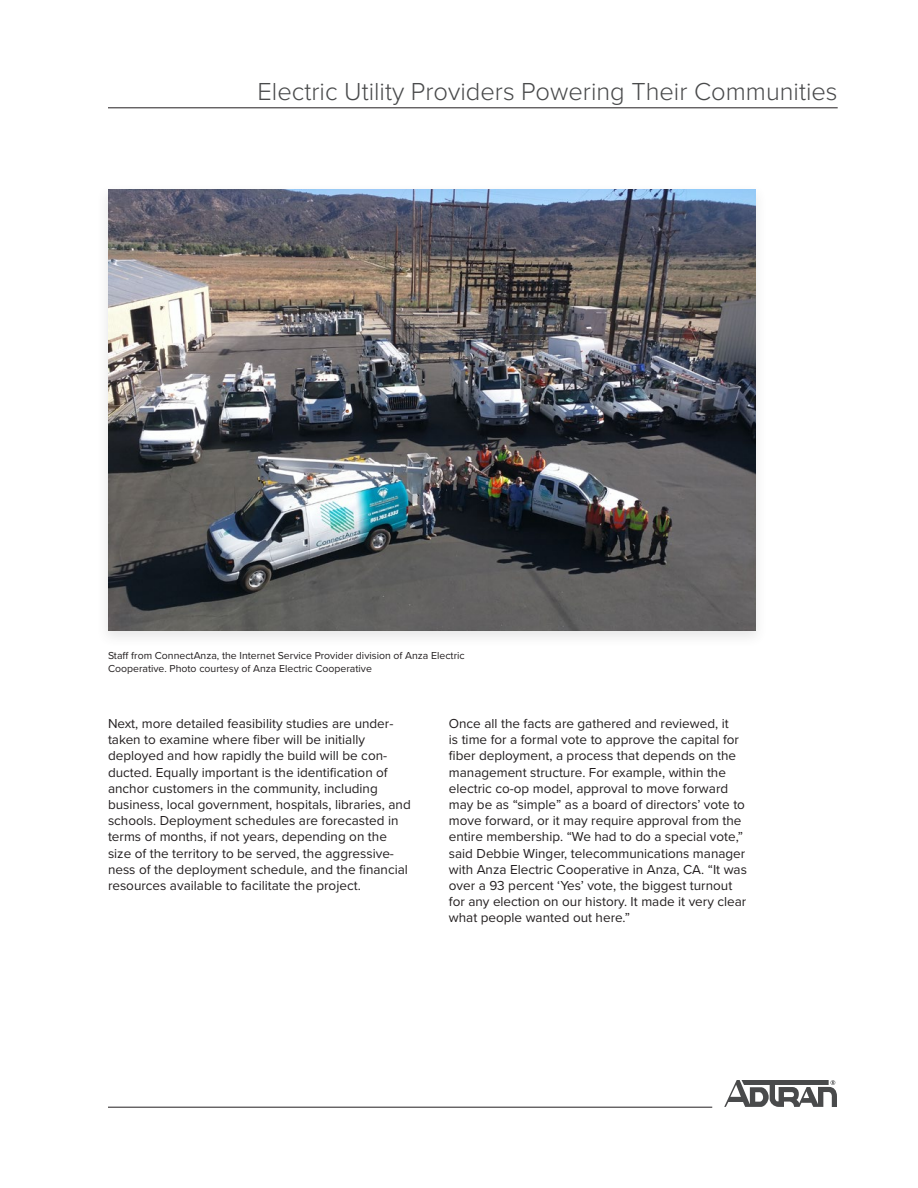
<style>
.page{position:relative;width:918px;height:1188px;background:#fff}
.page>*{position:absolute;margin:0;border:0;box-sizing:border-box;transform-origin:0 0}
.t1{font:300 25.5px "Proxima Nova";color:#494a4b}
.Body_Copy{font:13.5px/16.2px "Proxima Nova";color:#231f20}
.t2{font:10.5px/12.6px "Proxima Nova";color:#231f20}
</style>
<div class="page">
<hr style="left:108px;top:108px;width:730px;height:1px;background:#231f20">
<hr style="left:108px;top:1107px;width:604px;height:1px;background:#231f20">
<svg style="left:724px;top:1080px;width:113px;height:27px"></svg>
<div style="left:96px;top:182px;width:671px;height:465px;background:#494a4b;opacity:.13"></div>
<img style="left:109px;top:189px;width:647px;height:442px">
<h1 class="t1" style="left:258px;top:73px;width:582px">Electric Utility Providers Powering Their Communities</h1>
<p class="t2" style="left:108px;top:649px;width:358px">Staff from ConnectAnza, the Internet Service Provider division of Anza Electric<br>Cooperative. Photo courtesy of Anza Electric Cooperative</p>
<p class="Body_Copy" style="left:108px;top:715px;width:304px">Next, more detailed feasibility studies are under&shy;taken to examine where fiber will be initially deployed and how rapidly the build will be con&shy;ducted. Equally important is the identification of anchor customers in the community, including business, local government, hospitals, libraries, and schools. Deployment schedules are forecasted in terms of months, if not years, depending on the size of the territory to be served, the aggressive&shy;ness of the deployment schedule, and the financial resources available to facilitate the project.</p>
<p class="Body_Copy" style="left:449px;top:715px;width:300px">Once all the facts are gathered and reviewed, it<br>is time for a formal vote to approve the capital for fiber deployment, a process that depends on the management structure. For example, within the electric co-op model, approval to move forward may be as “simple” as a board of directors’ vote to move forward, or it may require approval from the entire membership. “We had to do a special vote,” said Debbie Winger, telecommunications manager with Anza Electric Cooperative in Anza, CA. “It was over a 93 percent ‘Yes’ vote, the biggest turnout for any election on our history. It made it very clear what people wanted out here.”</p>
</div>
